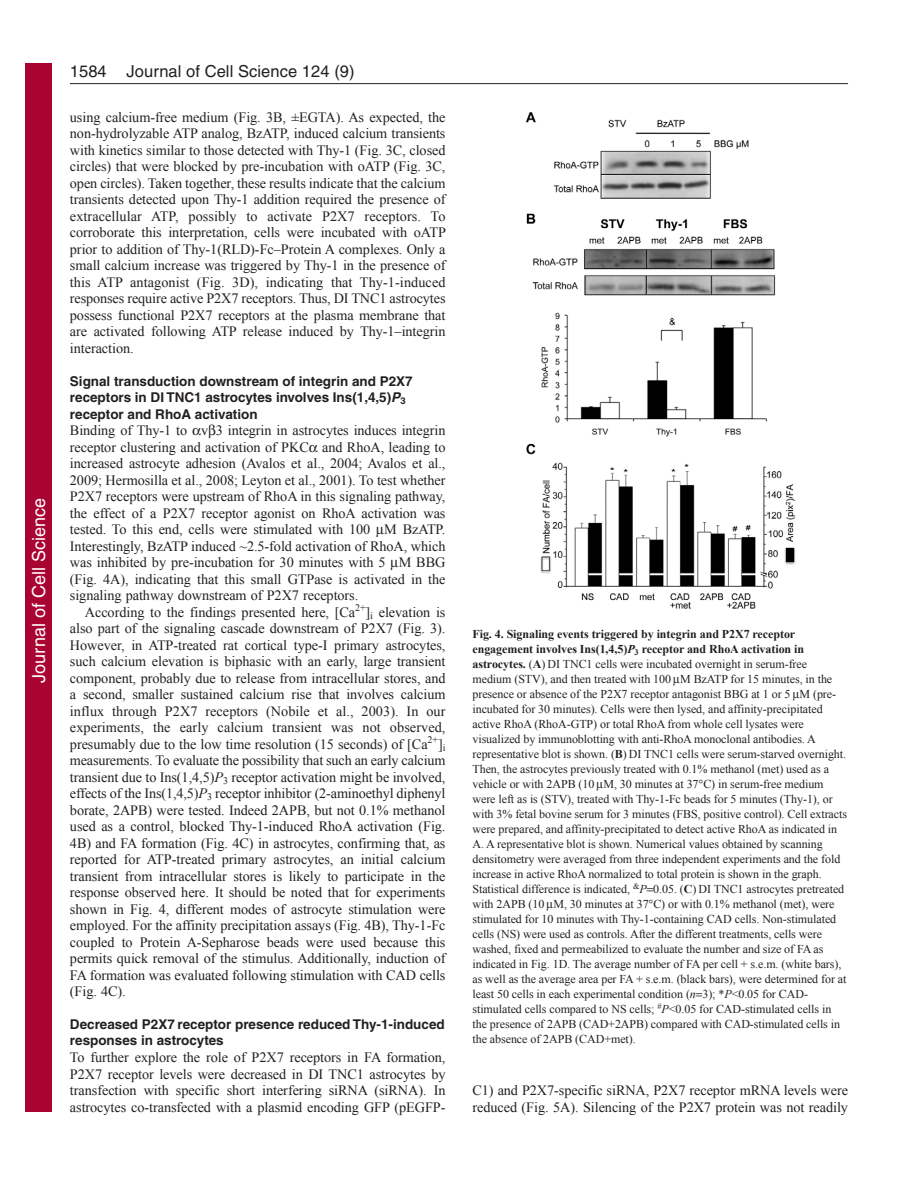
<style>
.page{position:relative;width:918px;height:1188px;background:#fff}
.page>*{position:absolute;margin:0;border:0;box-sizing:border-box;transform-origin:0 0}
.t1{font:18px "Helvetica";color:#fff}
.t2{font:16.5px "Helvetica";letter-spacing:.005em;color:#231f20}
.t3{font:14.25px/16.5px "Times New Roman";letter-spacing:-.005em;color:#231f20;text-align:justify}
.t4{font:700 13.5px/16.5px "Helvetica";color:#231f20}
.t5{font:12px/15px "Times New Roman";letter-spacing:-.005em;color:#231f20}
.s1{font-style:italic}
.s2{font-weight:700}
.s3{font-weight:700;font-style:italic}
</style>
<div class="page">
<hr style="left:70px;top:83px;width:778px;height:1px;background:#231f20">
<img style="left:525px;top:112px;width:271px;height:497px">
<div style="left:26px;top:64px;width:26px;height:1048px;background:#a90332"></div>
<p class="t1" style="left:28px;top:683px;width:186px;rotate:-90deg">Journal of Cell Science</p>
<p class="t2" style="left:70px;top:65px;width:286px">1584 Journal of Cell Science 124 (9)</p>
<p class="t3" style="left:70px;top:108px;width:378px">using calcium-free medium (Fig. 3B, ±EGTA). As expected, the non-hydrolyzable ATP analog, BzATP, induced calcium transients with kinetics similar to those detected with Thy-1 (Fig. 3C, closed circles) that were blocked by pre-incubation with oATP (Fig. 3C, open circles). Taken together, these results indicate that the calcium transients detected upon Thy-1 addition required the presence of extracellular ATP, possibly to activate P2X7 receptors. To corroborate this interpretation, cells were incubated with oATP prior to addition of Thy-1(RLD)-Fc–Protein A complexes. Only a small calcium increase was triggered by Thy-1 in the presence of this ATP antagonist (Fig. 3D), indicating that Thy-1-induced responses require active P2X7 receptors. Thus, DI TNC1 astrocytes possess functional P2X7 receptors at the plasma membrane that are activated following ATP release induced by Thy-1–integrin interaction.</p>
<p class="t4" style="left:70px;top:374px;width:344px">Signal transduction downstream of integrin and P2X7 receptors in DI TNC1 astrocytes involves Ins(1,4,5)<span class="s1">P</span><sub>3 </sub>receptor and RhoA activation</p>
<p class="t3" style="left:70px;top:422px;width:377px">Binding of Thy-1 to v 3 integrin in astrocytes induces integrin receptor clustering and activation of PKC and RhoA, leading to increased astrocyte adhesion (Avalos et al., 2004; Avalos et al., 2009; Hermosilla et al., 2008; Leyton et al., 2001). To test whether P2X7 receptors were upstream of RhoA in this signaling pathway, the effect of a P2X7 receptor agonist on RhoA activation was tested. To this end, cells were stimulated with 100 M BzATP.<br>Interestingly, BzATP induced ~2.5-fold activation of RhoA, which was inhibited by pre-incubation for 30 minutes with 5 M BBG (Fig. 4A), indicating that this small GTPase is activated in the signaling pathway downstream of P2X7 receptors.</p>
<p class="t3" style="left:70px;top:603px;width:377px;text-indent:15px">According to the findings presented here, [Ca<sup>2+</sup>]<sub>i</sub> elevation is also part of the signaling cascade downstream of P2X7 (Fig. 3).<br>However, in ATP-treated rat cortical type-I primary astrocytes, such calcium elevation is biphasic with an early, large transient component, probably due to release from intracellular stores, and a second, smaller sustained calcium rise that involves calcium influx through P2X7 receptors (Nobile et al., 2003). In our experiments, the early calcium transient was not observed, presumably due to the low time resolution (15 seconds) of [Ca<sup>2+</sup>]<sub>i </sub>measurements. To evaluate the possibility that such an early calcium transient due to Ins(1,4,5)<span class="s1">P</span><sub>3</sub> receptor activation might be involved, effects of the Ins(1,4,5)<span class="s1">P</span><sub>3</sub> receptor inhibitor (2-aminoethyl diphenyl borate, 2APB) were tested. Indeed 2APB, but not 0.1% methanol used as a control, blocked Thy-1-induced RhoA activation (Fig.<br>4B) and FA formation (Fig. 4C) in astrocytes, confirming that, as reported for ATP-treated primary astrocytes, an initial calcium transient from intracellular stores is likely to participate in the response observed here. It should be noted that for experiments shown in Fig. 4, different modes of astrocyte stimulation were employed. For the affinity precipitation assays (Fig. 4B), Thy-1-Fc coupled to Protein A-Sepharose beads were used because this permits quick removal of the stimulus. Additionally, induction of FA formation was evaluated following stimulation with CAD cells (Fig. 4C).</p>
<p class="t4" style="left:70px;top:1017px;width:376px">Decreased P2X7 receptor presence reduced Thy-1-induced responses in astrocytes</p>
<p class="t3" style="left:70px;top:1049px;width:377px">To further explore the role of P2X7 receptors in FA formation, P2X7 receptor levels were decreased in DI TNC1 astrocytes by transfection with specific short interfering siRNA (siRNA). In astrocytes co-transfected with a plasmid encoding GFP (pEGFP-</p>
<p class="t5" style="left:472px;top:627px;width:376px"><span class="s2">Fig. 4. Signaling events triggered by integrin and P2X7 receptor engagement involves Ins(1,4,5)</span><span class="s3">P</span><sub>3</sub> <span class="s2">receptor and RhoA activation in astrocytes.</span> (<span class="s2">A</span>) DI TNC1 cells were incubated overnight in serum-free medium (STV), and then treated with 100 M BzATP for 15 minutes, in the presence or absence of the P2X7 receptor antagonist BBG at 1 or 5 M (pre&shy;incubated for 30 minutes). Cells were then lysed, and affinity-precipitated active RhoA (RhoA-GTP) or total RhoA from whole cell lysates were visualized by immunoblotting with anti-RhoA monoclonal antibodies. A representative blot is shown. (<span class="s2">B</span>) DI TNC1 cells were serum-starved overnight.<br>Then, the astrocytes previously treated with 0.1% methanol (met) used as a vehicle or with 2APB (10 M, 30 minutes at 37°C) in serum-free medium were left as is (STV), treated with Thy-1-Fc beads for 5 minutes (Thy-1), or with 3% fetal bovine serum for 3 minutes (FBS, positive control). Cell extracts were prepared, and affinity-precipitated to detect active RhoA as indicated in A. A representative blot is shown. Numerical values obtained by scanning densitometry were averaged from three independent experiments and the fold increase in active RhoA normalized to total protein is shown in the graph.<br>Statistical difference is indicated, <sup>&amp;</sup><span class="s1">P</span> 0.05. (<span class="s2">C</span>) DI TNC1 astrocytes pretreated with 2APB (10 M, 30 minutes at 37°C) or with 0.1% methanol (met), were stimulated for 10 minutes with Thy-1-containing CAD cells. Non-stimulated cells (NS) were used as controls. After the different treatments, cells were washed, fixed and permeabilized to evaluate the number and size of FA as indicated in Fig. 1D. The average number of FA per cell + s.e.m. (white bars), as well as the average area per FA + s.e.m. (black bars), were determined for at least 50 cells in each experimental condition (<span class="s1">n</span> 3); *<span class="s1">P</span>&lt;0.05 for CAD&shy;stimulated cells compared to NS cells; <sup>#</sup><span class="s1">P</span>&lt;0.05 for CAD-stimulated cells in the presence of 2APB (CAD+2APB) compared with CAD-stimulated cells in the absence of 2APB (CAD+met).</p>
<p class="t3" style="left:473px;top:1082px;width:377px">C1) and P2X7-specific siRNA, P2X7 receptor mRNA levels were reduced (Fig. 5A). Silencing of the P2X7 protein was not readily</p>
</div>
